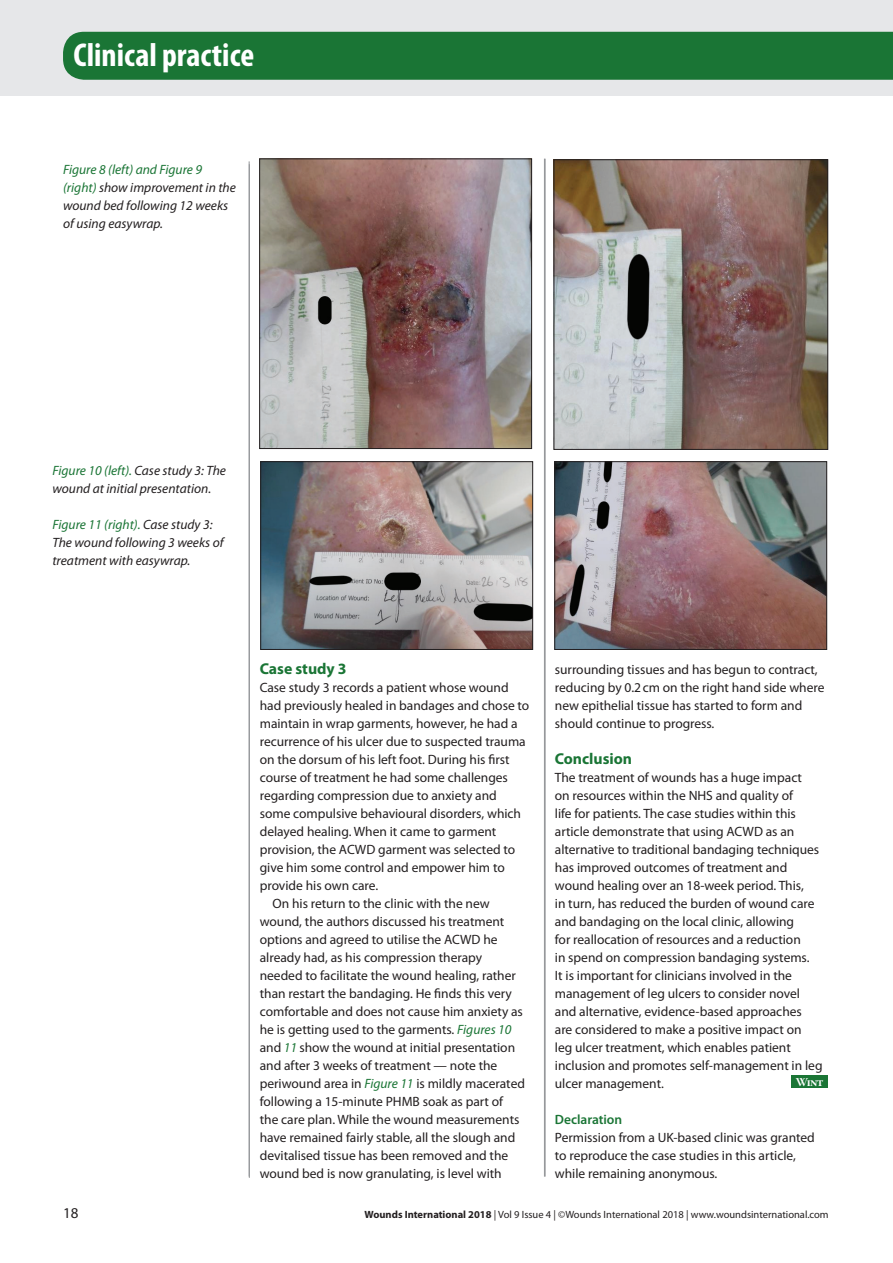
<style>
.page{position:relative;width:893px;height:1263px;background:#fff}
.page>*{position:absolute;margin:0;border:0;box-sizing:border-box;transform-origin:0 0}
.t1{font:700 condensed 33.15px "Myriad Pro";color:#fff}
.t2{font:700 15.75px "Myriad Pro";color:#1a7535}
.t3{font:15px "Myriad Pro";color:#231f20}
.t4{font:13.5px/18px "Myriad Pro";color:#231f20}
.t5{font:italic 13.5px/18px "Myriad Pro";color:#231f20}
.t6{font:600 13.5px "Myriad Pro";color:#1a7535}
.t7{font:12px "Warnock Pro Bold Subh";color:#fff}
.t8{font:10.5px "Myriad Pro";color:#231f20}
.s1{color:#1a7535}
.s2{font-style:italic;color:#1a7535}
.s3{font-weight:700}
</style>
<div class="page">
<hr style="left:545px;top:159px;width:1px;height:1017px;background:#939598">
<hr style="left:249px;top:164px;width:1px;height:1014px;background:#939598">
<div style="left:0;top:0;width:892px;height:96px;background:#e6e7e9"></div>
<hr style="left:544px;top:159px;width:1px;height:1017px;background:#939598">
<hr style="left:249px;top:161px;width:1px;height:1015px;background:#939598">
<div style="left:791px;top:1075px;width:37px;height:13px;background:#1a7535"></div>
<img style="left:261px;top:161px;width:269px;height:286px">
<div style="left:259px;top:159px;width:273px;height:290px;border:1px solid #231f20"></div>
<img style="left:556px;top:162px;width:270px;height:286px">
<div style="left:554px;top:160px;width:274px;height:290px;border:1px solid #231f20"></div>
<img style="left:262px;top:463px;width:269px;height:185px">
<div style="left:260px;top:461px;width:273px;height:189px;border:1px solid #231f20"></div>
<img style="left:556px;top:463px;width:269px;height:185px">
<div style="left:554px;top:461px;width:273px;height:189px;border:1px solid #231f20"></div>
<div style="left:63px;top:32px;width:829px;height:48px;background:#1a7535"></div>
<h1 class="t1" style="left:73px;top:35px;width:182px">Clinical practice</h1>
<p class="t5" style="left:63px;top:161px;width:174px"><span class="s1">Figure 8 (left) and Figure 9 (right)</span> show improvement in the wound bed following 12 weeks of using easywrap.</p>
<p class="t5" style="left:52px;top:461px;width:175px"><span class="s1">Figure 10 (left).</span> Case study 3: The wound at initial presentation.</p>
<p class="t5" style="left:52px;top:515px;width:173px"><span class="s1">Figure 11 (right).</span> Case study 3:<br>The wound following 3 weeks of treatment with easywrap.</p>
<p class="t2" style="left:260px;top:658px;width:88px">Case study 3</p>
<p class="t4" style="left:260px;top:678px;width:250px">Case study 3 records a patient whose wound</p>
<p class="t4" style="left:260px;top:696px;width:271px">had previously healed in bandages and chose to</p>
<p class="t4" style="left:260px;top:714px;width:259px">maintain in wrap garments, however, he had a</p>
<p class="t4" style="left:260px;top:732px;width:267px">recurrence of his ulcer due to suspected trauma</p>
<p class="t4" style="left:260px;top:750px;width:251px">on the dorsum of his left foot. During his first</p>
<p class="t4" style="left:260px;top:768px;width:250px">course of treatment he had some challenges</p>
<p class="t4" style="left:260px;top:786px;width:238px">regarding compression due to anxiety and</p>
<p class="t4" style="left:260px;top:804px;width:263px">some compulsive behavioural disorders, which</p>
<p class="t4" style="left:260px;top:822px;width:238px">delayed healing. When it came to garment</p>
<p class="t4" style="left:260px;top:840px;width:257px">provision, the ACWD garment was selected to</p>
<p class="t4" style="left:260px;top:858px;width:246px">give him some control and empower him to</p>
<p class="t4" style="left:260px;top:876px;width:120px">provide his own care.</p>
<p class="t4" style="left:272px;top:894px;width:219px">On his return to the clinic with the new</p>
<p class="t4" style="left:260px;top:912px;width:246px">wound, the authors discussed his treatment</p>
<p class="t4" style="left:260px;top:930px;width:239px">options and agreed to utilise the ACWD he</p>
<p class="t4" style="left:260px;top:948px;width:224px">already had, as his compression therapy</p>
<p class="t4" style="left:260px;top:966px;width:258px">needed to facilitate the wound healing, rather</p>
<p class="t4" style="left:260px;top:984px;width:253px">than restart the bandaging. He finds this very</p>
<p class="t4" style="left:260px;top:1002px;width:265px">comfortable and does not cause him anxiety as</p>
<p class="t4" style="left:260px;top:1020px;width:253px">he is getting used to the garments. <span class="s2">Figures 10</span></p>
<p class="t4" style="left:260px;top:1038px;width:257px">and <span class="s2">11</span> show the wound at initial presentation</p>
<p class="t4" style="left:260px;top:1056px;width:239px">and after 3 weeks of treatment — note the</p>
<p class="t4" style="left:260px;top:1074px;width:267px">periwound area in <span class="s2">Figure 11</span> is mildly macerated</p>
<p class="t4" style="left:260px;top:1092px;width:245px">following a 15-minute PHMB soak as part of</p>
<p class="t4" style="left:260px;top:1110px;width:261px">the care plan. While the wound measurements</p>
<p class="t4" style="left:260px;top:1128px;width:257px">have remained fairly stable, all the slough and</p>
<p class="t4" style="left:260px;top:1146px;width:250px">devitalised tissue has been removed and the</p>
<p class="t4" style="left:260px;top:1164px;width:243px">wound bed is now granulating, is level with</p>
<p class="t4" style="left:555px;top:660px;width:271px">surrounding tissues and has begun to contract, reducing by 0.2cm on the right hand side where new epithelial tissue has started to form and should continue to progress.</p>
<p class="t2" style="left:555px;top:748px;width:79px">Conclusion</p>
<p class="t4" style="left:555px;top:768px;width:269px">The treatment of wounds has a huge impact<br>on resources within the NHS and quality of<br>life for patients. The case studies within this article demonstrate that using ACWD as an alternative to traditional bandaging techniques has improved outcomes of treatment and wound healing over an 18-week period. This,<br>in turn, has reduced the burden of wound care and bandaging on the local clinic, allowing<br>for reallocation of resources and a reduction<br>in spend on compression bandaging systems.<br>It is important for clinicians involved in the management of leg ulcers to consider novel and alternative, evidence-based approaches are considered to make a positive impact on<br>leg ulcer treatment, which enables patient inclusion and promotes self-management in leg ulcer management.</p>
<p class="t7" style="left:796px;top:1075px;width:29px">Wint</p>
<p class="t6" style="left:555px;top:1111px;width:69px">Declaration</p>
<p class="t4" style="left:555px;top:1128px;width:261px">Permission from a UK-based clinic was granted to reproduce the case studies in this article, while remaining anonymous.</p>
<p class="t3" style="left:63px;top:1203px;width:17px">18</p>
<p class="t8" style="left:364px;top:1208px;width:465px"><span class="s3">Wounds International 2018</span> | Vol 9 Issue 4 | ©Wounds International 2018 | www.woundsinternational.com</p>
</div>
